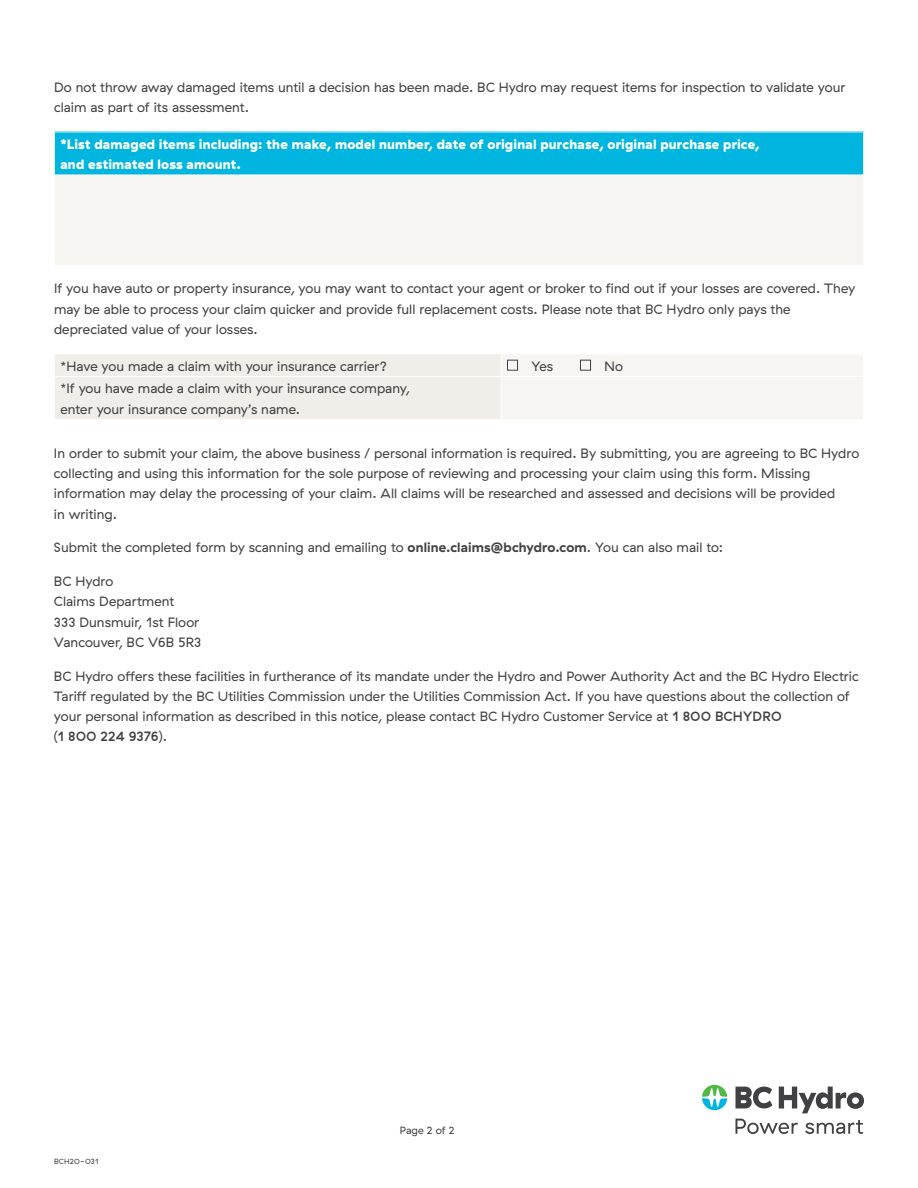
<style>
.page{position:relative;width:918px;height:1188px;background:#fff}
.page>*{position:absolute;margin:0;border:0;box-sizing:border-box;transform-origin:0 0}
.t1{font:13.5px/20.2px "GT Haptik";color:#414042}
.t2{font:900 13.5px/20.2px "GT Haptik";letter-spacing:.01em;color:#fff}
.t3{font:10.5px "GT Haptik";letter-spacing:.015em;color:#414042}
.t4{font:7.5px "GT Haptik";letter-spacing:.025em;color:#414042}
.s1{font-weight:700}
.s2{font-weight:500}
</style>
<div class="page">
<svg style="left:702px;top:1085px;width:25px;height:25px"></svg>
<svg style="left:735px;top:1087px;width:37px;height:21px"></svg>
<svg style="left:779px;top:1087px;width:85px;height:26px"></svg>
<svg style="left:735px;top:1119px;width:63px;height:15px"></svg>
<svg style="left:805px;top:1120px;width:58px;height:14px"></svg>
<div style="left:54px;top:132px;width:810px;height:43px;background:#00b5df"></div>
<div style="left:54px;top:175px;width:810px;height:90px;background:#f7f5f2"></div>
<hr style="left:54px;top:132px;width:1px;height:43px;background:#fff">
<hr style="left:863px;top:132px;width:1px;height:43px;background:#fff">
<hr style="left:54px;top:175px;width:1px;height:90px;background:#fff">
<hr style="left:863px;top:175px;width:1px;height:90px;background:#fff">
<hr style="left:54px;top:132px;width:810px;height:1px;background:#fff">
<hr style="left:54px;top:175px;width:810px;height:1px;background:#fff">
<svg style="left:55px;top:354px;width:808px;height:65px"></svg>
<hr style="left:501px;top:377px;width:1px;height:42px;background:#fff">
<hr style="left:54px;top:376px;width:447px;height:1px;background:#fff">
<hr style="left:501px;top:376px;width:363px;height:1px;background:#fff">
<div style="left:507px;top:360px;width:11px;height:11px;border:1px solid #414042"></div>
<div style="left:580px;top:360px;width:11px;height:11px;border:1px solid #414042"></div>
<p class="t1" style="left:54px;top:77px;width:793px">Do not throw away damaged items until a decision has been made. BC Hydro may request items for inspection to validate your claim as part of its assessment.</p>
<p class="t2" style="left:60px;top:134px;width:701px">*List damaged items including: the make, model number, date of original purchase, original purchase price, and estimated loss amount.</p>
<p class="t1" style="left:54px;top:279px;width:803px">If you have auto or property insurance, you may want to contact your agent or broker to find out if your losses are covered. They may be able to process your claim quicker and provide full replacement costs. Please note that BC Hydro only pays the depreciated value of your losses.</p>
<p class="t1" style="left:60px;top:356px;width:328px">*Have you made a claim with your insurance carrier?</p>
<p class="t1" style="left:531px;top:356px;width:23px">Yes</p>
<p class="t1" style="left:604px;top:356px;width:20px">No</p>
<p class="t1" style="left:60px;top:379px;width:351px">*If you have made a claim with your insurance company, enter your insurance company’s name.</p>
<p class="t1" style="left:54px;top:443px;width:807px">In order to submit your claim, the above business / personal information is required. By submitting, you are agreeing to BC Hydro collecting and using this information for the sole purpose of reviewing and processing your claim using this form. Missing information may delay the processing of your claim. All claims will be researched and assessed and decisions will be provided<br>in writing.</p>
<p class="t1" style="left:54px;top:538px;width:671px">Submit the completed form by scanning and emailing to <span class="s1">online.claims@bchydro.com</span>. You can also mail to:</p>
<p class="t1" style="left:54px;top:571px;width:149px">BC Hydro<br>Claims Department<br>333 Dunsmuir, 1st Floor<br>Vancouver, BC V6B 5R3</p>
<p class="t1" style="left:54px;top:666px;width:806px">BC Hydro offers these facilities in furtherance of its mandate under the Hydro and Power Authority Act and the BC Hydro Electric Tariff regulated by the BC Utilities Commission under the Utilities Commission Act. If you have questions about the collection of your personal information as described in this notice, please contact BC Hydro Customer Service at <span class="s2">1 800 BCHYDRO<br></span>(<span class="s2">1 800 224 9376</span>).</p>
<p class="t4" style="left:54px;top:1157px;width:46px">BCH20-031</p>
<p class="t3" style="left:400px;top:1124px;width:56px">Page 2 of 2</p>
</div>
